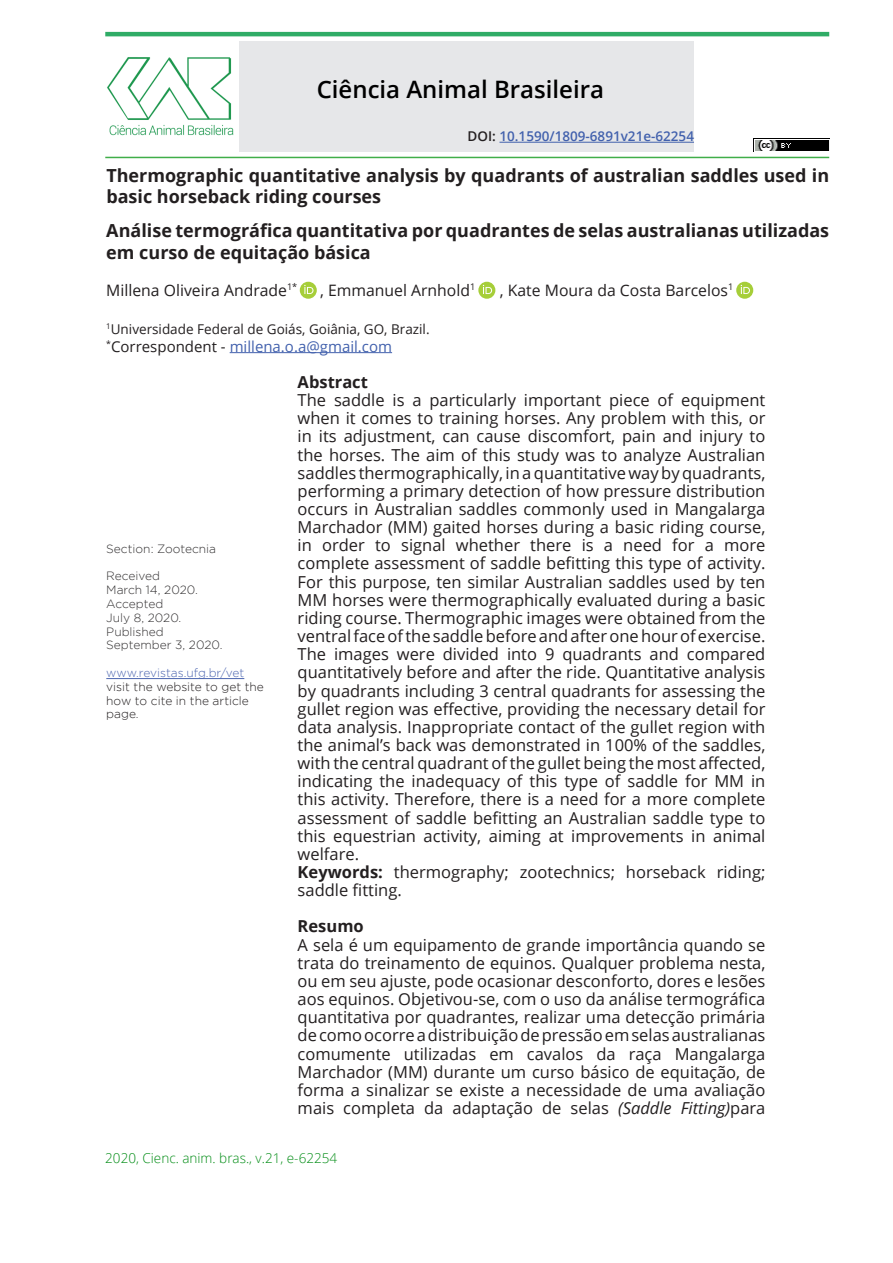
<style>
.page{position:relative;width:893px;height:1263px;background:#fff}
.page>*{position:absolute;margin:0;border:0;box-sizing:border-box;transform-origin:0 0}
.t1{font:600 24px "Open Sans";color:#000}
.t2{font:700 18px/21.6px "Open Sans";color:#231f20}
.t3{font:16.5px/18.1px "Open Sans";color:#231f20}
.t4{font:700 16.5px "Open Sans";color:#231f20}
.t5{font:15.75px "Open Sans";color:#231f20}
.t6{font:15px "Open Sans";color:#4261ad}
.t7{font:13.5px "Open Sans";color:#231f20}
.t8{font:300 13.5px "Open Sans";color:#008c14}
.t9{font:600 13.5px "Open Sans";color:#4261ad}
.t10{font:300 12px/13.8px "Gotham";color:#312f30}
.t11{font:300 12px/13.8px "Gotham";color:#231f20}
.t12{font:300 12px "Gotham";letter-spacing:-.005em;color:#4d66b0}
.s1{color:#231f20}
.s2{color:#312f30}
.s3{font-weight:700}
.s4{font-style:italic}
</style>
<div class="page">
<div style="left:239px;top:41px;width:455px;height:111px;background:#e6e7e9"></div>
<hr style="left:499px;top:142px;width:195px;height:1px;background:#4261ad">
<hr style="left:105px;top:157px;width:724px;height:1px;background:#40ae49">
<hr style="left:105px;top:32px;width:724px;height:4px;background:#2fac66">
<img style="left:753px;top:139px;width:76px;height:13px">
<img style="left:107px;top:57px;width:127px;height:79px">
<hr style="left:230px;top:352px;width:162px;height:1px;background:#4261ad">
<hr style="left:106px;top:678px;width:138px;height:1px;background:#4d66b0">
<div style="left:300px;top:282px;width:17px;height:17px;background:#a6ce39;border-radius:50%"></div>
<svg style="left:304px;top:285px;width:9px;height:9px"></svg>
<div style="left:478px;top:282px;width:17px;height:17px;background:#a6ce39;border-radius:50%"></div>
<svg style="left:483px;top:285px;width:9px;height:9px"></svg>
<svg style="left:736px;top:282px;width:17px;height:17px"></svg>
<svg style="left:741px;top:285px;width:9px;height:9px"></svg>
<h1 class="t1" style="left:317px;top:73px;width:289px">Ciência Animal Brasileira</h1>
<p class="t9" style="left:468px;top:127px;width:228px"><span class="s1">DOI:</span> 10.1590/1809-6891v21e-62254</p>
<p class="t2" style="left:106px;top:164px;width:724px">Thermographic quantitative analysis by quadrants of australian saddles used in basic horseback riding courses</p>
<p class="t2" style="left:106px;top:219px;width:724px">Análise termográfica quantitativa por quadrantes de selas australianas utilizadas em curso de equitação básica</p>
<p class="t5" style="left:106px;top:279px;width:193px">Millena Oliveira Andrade<sup>1*</sup></p>
<p class="t5" style="left:320px;top:279px;width:157px">, Emmanuel Arnhold<sup>1</sup></p>
<p class="t5" style="left:500px;top:279px;width:235px">, Kate Moura da Costa Barcelos<sup>1</sup></p>
<p class="t7" style="left:106px;top:319px;width:325px"><sup>1</sup>Universidade Federal de Goiás, Goiânia, GO, Brazil.</p>
<p class="t6" style="left:106px;top:336px;width:287px"><sup>*</sup><span class="s1">Correspondent -</span> millena.o.a@gmail.com</p>
<p class="t10" style="left:106px;top:541px;width:111px">Section: Zootecnia</p>
<p class="t10" style="left:106px;top:569px;width:118px">Received<br>March 14, 2020.<br>Accepted<br>July 8, 2020.<br>Published<br>September 3, 2020.</p>
<p class="t12" style="left:106px;top:666px;width:140px">www.revistas.ufg.br/vet</p>
<p class="t11" style="left:106px;top:679px;width:159px">visit the website to get the how to cite in the article page<span class="s2">.</span></p>
<p class="t4" style="left:298px;top:370px;width:72px">Abstract</p>
<p class="t3" style="left:298px;top:391px;width:469px">The saddle is a particularly important piece of equipment when it comes to training horses. Any problem with this, or in its adjustment, can cause discomfort, pain and injury to the horses. The aim of this study was to analyze Australian saddles thermographically, in a quantitative way by quadrants, performing a primary detection of how pressure distribution occurs in Australian saddles commonly used in Mangalarga Marchador (MM) gaited horses during a basic riding course, in order to signal whether there is a need for a more complete assessment of saddle befitting this type of activity.<br>For this purpose, ten similar Australian saddles used by ten MM horses were thermographically evaluated during a basic riding course. Thermographic images were obtained from the ventral face of the saddle before and after one hour of exercise.<br>The images were divided into 9 quadrants and compared quantitatively before and after the ride. Quantitative analysis by quadrants including 3 central quadrants for assessing the gullet region was effective, providing the necessary detail for data analysis. Inappropriate contact of the gullet region with the animal’s back was demonstrated in 100% of the saddles, with the central quadrant of the gullet being the most affected, indicating the inadequacy of this type of saddle for MM in this activity. Therefore, there is a need for a more complete assessment of saddle befitting an Australian saddle type to this equestrian activity, aiming at improvements in animal welfare.<br><span class="s3">Keywords:</span> thermography; zootechnics; horseback riding; saddle fitting.</p>
<p class="t4" style="left:298px;top:915px;width:68px">Resumo</p>
<p class="t3" style="left:298px;top:935px;width:469px;text-align:justify">A sela é um equipamento de grande importância quando se trata do treinamento de equinos. Qualquer problema nesta, ou em seu ajuste, pode ocasionar desconforto, dores e lesões aos equinos. Objetivou-se, com o uso da análise termográfica quantitativa por quadrantes, realizar uma detecção primária de como ocorre a distribuição de pressão em selas australianas comumente utilizadas em cavalos da raça Mangalarga Marchador (MM) durante um curso básico de equitação, de forma a sinalizar se existe a necessidade de uma avaliação mais completa da adaptação de selas <span class="s4">(Saddle Fitting)</span>para</p>
<p class="t8" style="left:105px;top:1149px;width:233px">2020, Cienc. anim. bras., v.21, e-62254</p>
</div>
